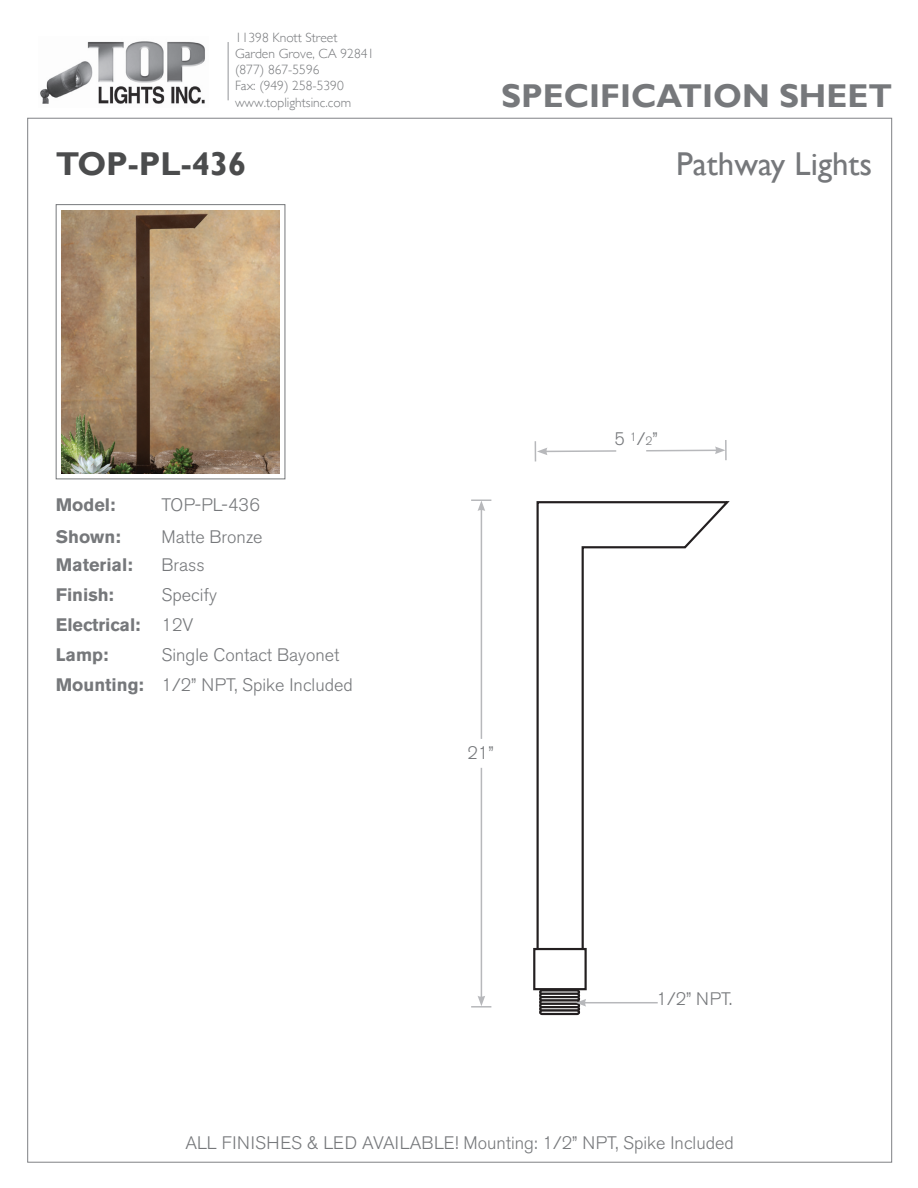
<style>
.page{position:relative;width:918px;height:1188px;background:#fff}
.page>*{position:absolute;margin:0;border:0;box-sizing:border-box;transform-origin:0 0}
.t1{font:700 33px "Gill Sans";color:#76787b}
.t2{font:33px "Gill Sans";color:#76787b}
.t3{font:700 33px "Gill Sans";color:#4b4c4d}
.t4{font:300 18px/30px "Akzidenz Grotesk BE";color:#76787b}
.t5{font:700 18px/30px "Akzidenz Grotesk BE";color:#76787b}
.t6{font:300 13.5px/16.2px "Gill Sans";color:#76787b}
.s1{font-size:12px}
</style>
<div class="page">
<img style="left:40px;top:41px;width:165px;height:63px">
<hr style="left:227px;top:42px;width:2px;height:58px;background:#b7b8bb">
<div style="left:56px;top:204px;width:229px;height:275px;border:1px solid #76787b"></div>
<img style="left:61px;top:210px;width:219px;height:264px">
<svg style="left:535px;top:501px;width:195px;height:447px"></svg>
<div style="left:533px;top:948px;width:54px;height:42px;border:2px solid #231f20"></div>
<div style="left:539px;top:989px;width:41px;height:6px;border:2px solid #231f20;border-radius:2px"></div>
<div style="left:539px;top:993px;width:41px;height:5px;border:2px solid #231f20;border-radius:2px"></div>
<div style="left:539px;top:996px;width:41px;height:6px;border:2px solid #231f20;border-radius:2px"></div>
<div style="left:539px;top:999px;width:41px;height:6px;border:2px solid #231f20;border-radius:2px"></div>
<div style="left:539px;top:1003px;width:41px;height:5px;border:2px solid #231f20;border-radius:2px"></div>
<div style="left:539px;top:1006px;width:41px;height:6px;border:2px solid #231f20;border-radius:2px"></div>
<div style="left:539px;top:1009px;width:41px;height:6px;border:2px solid #231f20;border-radius:2px"></div>
<hr style="left:584px;top:1002px;width:74px;height:1px;background:#b7b8bb">
<svg style="left:576px;top:999px;width:10px;height:8px"></svg>
<svg style="left:535px;top:441px;width:82px;height:20px"></svg>
<hr style="left:725px;top:440px;width:2px;height:20px;background:#b7b8bb">
<svg style="left:646px;top:446px;width:79px;height:8px"></svg>
<hr style="left:481px;top:509px;width:1px;height:230px;background:#b7b8bb">
<svg style="left:471px;top:500px;width:20px;height:11px"></svg>
<hr style="left:471px;top:1006px;width:20px;height:2px;background:#b7b8bb">
<hr style="left:481px;top:768px;width:1px;height:230px;background:#b7b8bb">
<svg style="left:478px;top:996px;width:7px;height:10px"></svg>
<p class="t6" style="left:235px;top:29px;width:141px">11398 Knott Street<br>Garden Grove, CA 92841 (877) 867-5596<br>Fax: (949) 258-5390 www.toplightsinc.com</p>
<h1 class="t1" style="left:501px;top:76px;width:392px">SPECIFICATION SHEET</h1>
<h1 class="t3" style="left:56px;top:144px;width:192px">TOP-PL-436</h1>
<h1 class="t2" style="left:676px;top:145px;width:198px">Pathway Lights</h1>
<p class="t5" style="left:56px;top:490px;width:61px">Model:</p>
<p class="t4" style="left:162px;top:490px;width:100px">TOP-PL-436</p>
<p class="t5" style="left:56px;top:522px;width:66px">Shown:</p>
<p class="t4" style="left:162px;top:522px;width:102px">Matte Bronze</p>
<p class="t5" style="left:56px;top:550px;width:90px">Material:<br>Finish:<br>Electrical:<br>Lamp:<br>Mounting:</p>
<p class="t4" style="left:162px;top:550px;width:45px">Brass</p>
<p class="t4" style="left:162px;top:580px;width:193px">Specify<br>12V<br>Single Contact Bayonet<br>1/2” NPT, Spike Included</p>
<p class="t4" style="left:467px;top:738px;width:28px">21”</p>
<p class="t4" style="left:615px;top:425px;width:45px">5 <sup>1</sup>/<span class="s1">2</span>”</p>
<p class="t4" style="left:657px;top:984px;width:77px">1/2” NPT.</p>
<p class="t4" style="left:185px;top:1128px;width:550px">ALL FINISHES &amp; LED AVAILABLE! Mounting: 1/2” NPT, Spike Included</p>
</div>
